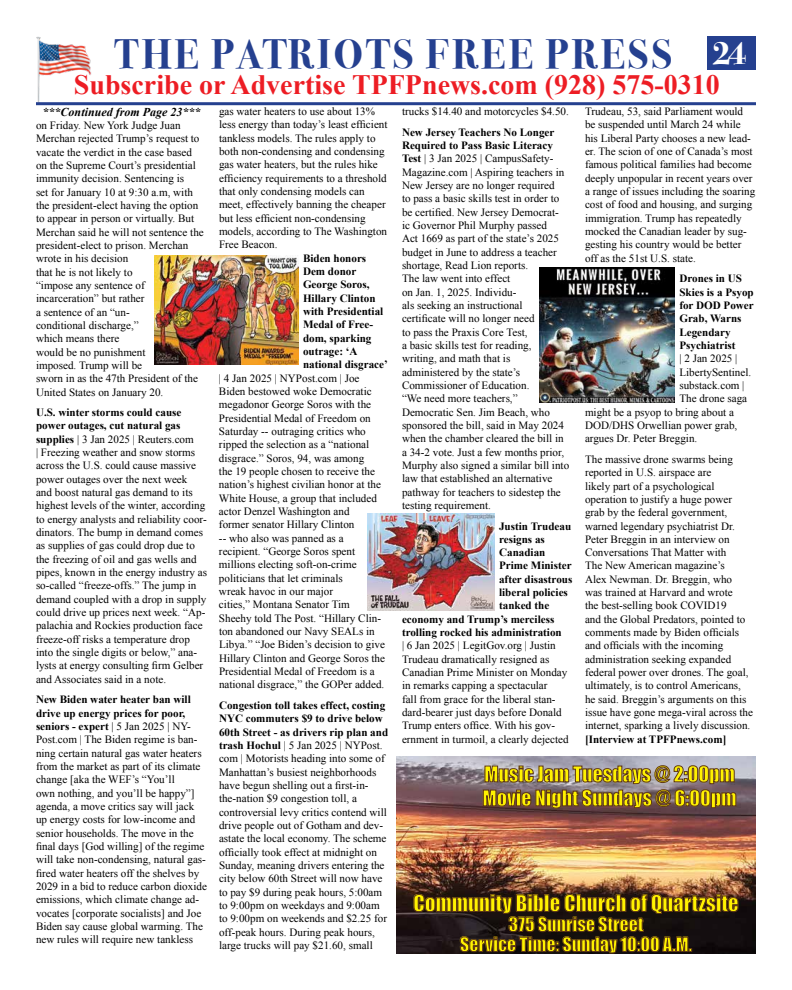
<style>
.page{position:relative;width:792px;height:990px;background:#fff}
.page>*{position:absolute;margin:0;border:0;box-sizing:border-box;transform-origin:0 0}
.t1{font:700 41px "Bodoni Svty Two ITCTT";letter-spacing:.075em;color:#25408f}
.t2{font:700 28px "Times New Roman";color:#ed1d24}
.t3{font:21px "Impact";color:#fff200}
.t4{font:20px/24px "Impact";color:#fff200}
.t5{font:18px/20px "Impact";color:#fff200;text-align:center}
.t6{font:italic 700 12px "Times New Roman";color:#000}
.t7{font:11.1px/13.3px "Times New Roman";color:#000}
.t8{font:700 11.1px/13.3px "Times New Roman";color:#000}
.s1{font-size:33px;color:#fff}
.s2{font-weight:700}
</style>
<div class="page">
<div style="left:707px;top:36px;width:49px;height:33px;background:#25408f"></div>
<img style="left:36px;top:37px;width:56px;height:65px">
<hr style="left:36px;top:102px;width:720px;height:3px;background:#25408f">
<img style="left:396px;top:757px;width:360px;height:197px">
<svg style="left:413px;top:894px;width:326px;height:60px;background:#281a11"></svg>
<svg style="left:483px;top:764px;width:253px;height:45px;background:#7f6b67"></svg>
<img style="left:154px;top:255px;width:144px;height:110px">
<img style="left:367px;top:514px;width:128px;height:97px">
<img style="left:540px;top:267px;width:135px;height:135px">
<h1 class="t1" style="left:115px;top:20px;width:634px">THE PATRIOTS FREE PRESS <span class="s1">24</span></h1>
<p class="t6" style="left:43px;top:103px;width:159px">***Continued from Page 23***</p>
<p class="t7" style="left:36px;top:118px;width:169px">on Friday. New York Judge Juan<br>Merchan rejected Trump’s request to vacate the verdict in the case based on the Supreme Court’s presidential immunity decision. Sentencing is<br>set for January 10 at 9:30 a.m, with the president-elect having the option to appear in person or virtually. But<br>Merchan said he will not sentence the president-elect to prison. Merchan wrote in his decision<br>that he is not likely to<br>“impose any sentence of incarceration” but rather<br>a sentence of an “un-<br>conditional discharge,”<br>which means there<br>would be no punishment<br>imposed. Trump will be<br>sworn in as the 47th President of the<br>United States on January 20.</p>
<p class="t7" style="left:36px;top:406px;width:172px"><span class="s2">U.S. winter storms could cause power outages, cut natural gas supplies</span> | 3 Jan 2025 | Reuters.com<br>| Freezing weather and snow storms across the U.S. could cause massive power outages over the next week<br>and boost natural gas demand to its highest levels of the winter, according to energy analysts and reliability coor&shy;dinators. The bump in demand comes as supplies of gas could drop due to the freezing of oil and gas wells and pipes, known in the energy industry as so-called “freeze-offs.” The jump in demand coupled with a drop in supply could drive up prices next week. “Ap&shy;palachia and Rockies production face freeze-off risks a temperature drop into the single digits or below,” ana&shy;lysts at energy consulting firm Gelber and Associates said in a note.</p>
<p class="t7" style="left:36px;top:693px;width:173px"><span class="s2">New Biden water heater ban will drive up energy prices for poor, seniors - expert</span> | 5 Jan 2025 | NY-Post.com | The Biden regime is ban&shy;ning certain natural gas water heaters from the market as part of its climate change [aka the WEF’s “You’ll<br>own nothing, and you’ll be happy”] agenda, a move critics say will jack up energy costs for low-income and senior households. The move in the final days [God willing] of the regime will take non-condensing, natural gas&shy;fired water heaters off the shelves by 2029 in a bid to reduce carbon dioxide emissions, which climate change ad&shy;vocates [corporate socialists] and Joe Biden say cause global warming. The new rules will require new tankless</p>
<h2 class="t2" style="left:74px;top:65px;width:648px">Subscribe or Advertise TPFPnews.com (928) 575-0310</h2>
<p class="t7" style="left:402px;top:105px;width:168px">trucks $14.40 and motorcycles $4.50.</p>
<p class="t7" style="left:402px;top:125px;width:169px"><span class="s2">New Jersey Teachers No Longer<br>Required to Pass Basic Literacy<br>Test</span> | 3 Jan 2025 | CampusSafety-<br>Magazine.com | Aspiring teachers in<br>New Jersey are no longer required<br>to pass a basic skills test in order to be certified. New Jersey Democrat&shy;ic Governor Phil Murphy passed<br>Act 1669 as part of the state’s 2025 budget in June to address a teacher shortage, Read Lion reports.<br>The law went into effect<br>on Jan. 1, 2025. Individu-<br>als seeking an instructional<br>certificate will no longer need<br>to pass the Praxis Core Test,<br>a basic skills test for reading,<br>writing, and math that is administered by the state’s<br>Commissioner of Education.<br>“We need more teachers,”<br>Democratic Sen. Jim Beach, who sponsored the bill, said in May 2024 when the chamber cleared the bill in a 34-2 vote. Just a few months prior,<br>Murphy also signed a similar bill into law that established an alternative pathway for teachers to sidestep the testing requirement.</p>
<p class="t8" style="left:499px;top:519px;width:74px">Justin Trudeau</p>
<p class="t8" style="left:499px;top:532px;width:47px">resigns as</p>
<p class="t8" style="left:499px;top:546px;width:48px">Canadian</p>
<p class="t8" style="left:499px;top:559px;width:74px">Prime Minister</p>
<p class="t8" style="left:499px;top:572px;width:75px">after disastrous</p>
<p class="t8" style="left:499px;top:586px;width:70px">liberal policies</p>
<p class="t8" style="left:499px;top:599px;width:52px">tanked the</p>
<p class="t8" style="left:402px;top:612px;width:154px">economy and Trump’s merciless</p>
<p class="t8" style="left:402px;top:626px;width:161px">trolling rocked his administration</p>
<p class="t7" style="left:402px;top:639px;width:168px">| 6 Jan 2025 | LegitGov.org | Justin Trudeau dramatically resigned as Canadian Prime Minister on Monday in remarks capping a spectacular<br>fall from grace for the liberal stan&shy;dard-bearer just days before Donald Trump enters office. With his gov&shy;ernment in turmoil, a clearly dejected</p>
<p class="t7" style="left:585px;top:105px;width:172px">Trudeau, 53, said Parliament would be suspended until March 24 while his Liberal Party chooses a new lead&shy;er. The scion of one of Canada’s most famous political families had become deeply unpopular in recent years over a range of issues including the soaring cost of food and housing, and surging immigration. Trump has repeatedly mocked the Canadian leader by sug&shy;gesting his country would be better off as the 51st U.S. state.</p>
<p class="t8" style="left:679px;top:272px;width:76px">Drones in US<br>Skies is a Psyop for DOD Power<br>Grab, Warns<br>Legendary<br>Psychiatrist</p>
<p class="t7" style="left:679px;top:352px;width:60px">| 2 Jan 2025 |</p>
<p class="t7" style="left:679px;top:365px;width:73px">LibertySentinel.</p>
<p class="t7" style="left:679px;top:378px;width:67px">substack.com |</p>
<p class="t7" style="left:679px;top:392px;width:69px">The drone saga</p>
<p class="t7" style="left:585px;top:405px;width:151px">might be a psyop to bring about a</p>
<p class="t7" style="left:585px;top:418px;width:154px">DOD/DHS Orwellian power grab,</p>
<p class="t7" style="left:585px;top:432px;width:114px">argues Dr. Peter Breggin.</p>
<p class="t7" style="left:585px;top:452px;width:170px">The massive drone swarms being reported in U.S. airspace are<br>likely part of a psychological operation to justify a huge power grab by the federal government, warned legendary psychiatrist Dr.<br>Peter Breggin in an interview on Conversations That Matter with<br>The New American magazine’s<br>Alex Newman. Dr. Breggin, who<br>was trained at Harvard and wrote<br>the best-selling book COVID19<br>and the Global Predators, pointed to comments made by Biden officials and officials with the incoming administration seeking expanded federal power over drones. The goal, ultimately, is to control Americans, he said. Breggin’s arguments on this issue have gone mega-viral across the internet, sparking a lively discussion.</p>
<p class="t8" style="left:585px;top:732px;width:143px">[Interview at TPFPnews.com]</p>
<p class="t7" style="left:219px;top:105px;width:170px">gas water heaters to use about 13% less energy than today’s least efficient tankless models. The rules apply to both non-condensing and condensing gas water heaters, but the rules hike efficiency requirements to a threshold that only condensing models can meet, effectively banning the cheaper but less efficient non-condensing models, according to The Washington Free Beacon.</p>
<p class="t8" style="left:303px;top:251px;width:86px">Biden honors<br>Dem donor<br>George Soros,<br>Hillary Clinton with Presidential<br>Medal of Free&shy;dom, sparking outrage: ‘A national disgrace’</p>
<p class="t7" style="left:219px;top:371px;width:168px">| 4 Jan 2025 | NYPost.com | Joe<br>Biden bestowed woke Democratic megadonor George Soros with the<br>Presidential Medal of Freedom on<br>Saturday -- outraging critics who ripped the selection as a “national disgrace.” Soros, 94, was among<br>the 19 people chosen to receive the nation’s highest civilian honor at the<br>White House, a group that included actor Denzel Washington and<br>former senator Hillary Clinton<br>-- who also was panned as a recipient. “George Soros spent millions electing soft-on-crime politicians that let criminals<br>wreak havoc in our major<br>cities,” Montana Senator Tim<br>Sheehy told The Post. “Hillary Clin&shy;ton abandoned our Navy SEALs in<br>Libya.” “Joe Biden’s decision to give<br>Hillary Clinton and George Soros the<br>Presidential Medal of Freedom is a national disgrace,” the GOPer added.</p>
<p class="t7" style="left:219px;top:698px;width:171px"><span class="s2">Congestion toll takes effect, costing NYC commuters $9 to drive below 60th Street - as drivers rip plan and trash Hochul</span> | 5 Jan 2025 | NYPost. com | Motorists heading into some of Manhattan’s busiest neighborhoods have begun shelling out a first-in&shy;the-nation $9 congestion toll, a controversial levy critics contend will drive people out of Gotham and dev&shy;astate the local economy. The scheme officially took effect at midnight on Sunday, meaning drivers entering the city below 60th Street will now have to pay $9 during peak hours, 5:00am to 9:00pm on weekdays and 9:00am to 9:00pm on weekends and $2.25 for off-peak hours. During peak hours, large trucks will pay $21.60, small</p>
<h3 class="t4" style="left:482px;top:761px;width:256px">Music Jam Tuesdays @ 2:00pm<br>Movie Night Sundays @ 6:00pm</h3>
<h3 class="t3" style="left:413px;top:887px;width:327px">Community Bible Church of Quartzsite</h3>
<h3 class="t5" style="left:460px;top:914px;width:234px">375 Sunrise Street<br>Service Time: Sunday 10:00 A.M.</h3>
</div>
